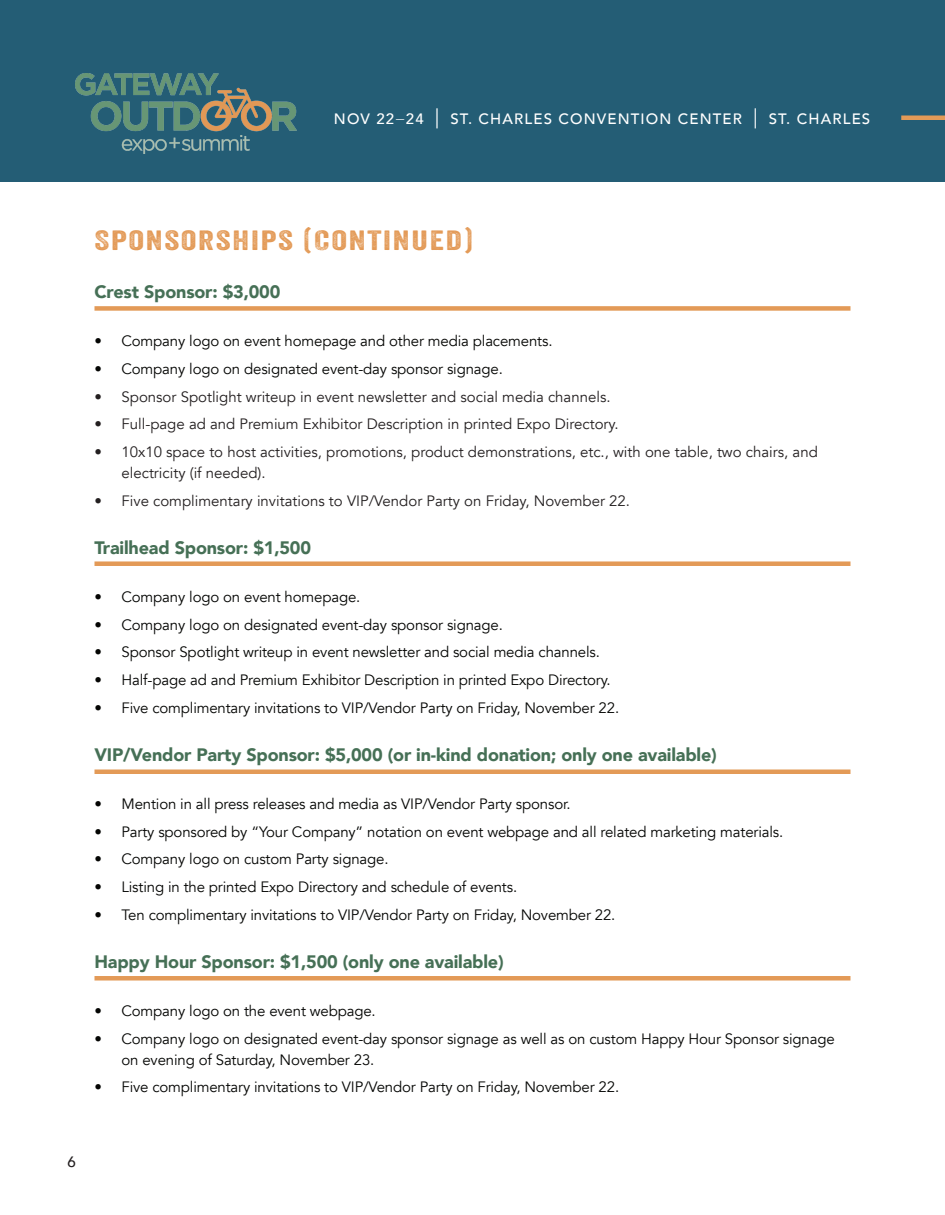
<style>
.page{position:relative;width:945px;height:1215px;background:#fff}
.page>*{position:absolute;margin:0;border:0;box-sizing:border-box;transform-origin:0 0}
.t1{font:27px "Veneer Two";letter-spacing:.05em;color:#e39a57;scale:1.33 1}
.t2{font:900 18px "Avenir";letter-spacing:-.01em;color:#467056}
.t3{font:15px/21px "Avenir";letter-spacing:-.01em;color:#040503}
.t4{font:15px/21px "Avenir";color:#231f20}
.t5{font:500 15px "Avenir";letter-spacing:.075em;color:#fff}
.t6{font:500 15px "Avenir";color:#231f20}
.s1{font-size:26.25px}
.s2{font-family:"Palmer";font-weight:400}
</style>
<div class="page">
<div style="left:0;top:0;width:945px;height:181px;background:#245d75"></div>
<img style="left:76px;top:73px;width:221px;height:80px">
<hr style="left:901px;top:116px;width:44px;height:4px;background:#e39a57">
<div style="left:94px;top:306px;width:756px;height:5px;background:#e39a57"></div>
<div style="left:94px;top:561px;width:756px;height:5px;background:#e39a57"></div>
<div style="left:94px;top:976px;width:756px;height:5px;background:#e39a57"></div>
<hr style="left:94px;top:770px;width:756px;height:4px;background:#e39a57">
<p class="t5" style="left:334px;top:106px;width:450px">MARCH 31-APRIL 1 <span class="s1">|</span> TOWER GROVE PARK <span class="s1">|</span> ST. LOUIS</p>
<p class="t5" style="left:334px;top:106px;width:538px">NOV 22<span class="s2">–</span>24 <span class="s1">|</span> ST. CHARLES CONVENTION CENTER <span class="s1">|</span> ST. CHARLES</p>
<p class="t1" style="left:94px;top:224px;width:286px">SPONSORSHIPS (CONTINUED)</p>
<p class="t2" style="left:94px;top:276px;width:187px">Crest Sponsor: $3,000</p>
<p class="t3" style="left:94px;top:331px;width:460px">• Company logo on event homepage and other media placements.</p>
<p class="t3" style="left:94px;top:358px;width:410px">• Company logo on designated event-day sponsor signage.</p>
<p class="t4" style="left:94px;top:386px;width:518px">• Sponsor Spotlight writeup in event newsletter and social media channels.</p>
<p class="t4" style="left:94px;top:414px;width:526px">• Full-page ad and Premium Exhibitor Description in printed Expo Directory.</p>
<p class="t4" style="left:122px;top:442px;width:698px;text-indent:-27px">• 10x10 space to host activities, promotions, product demonstrations, etc., with one table, two chairs, and electricity (if needed).</p>
<p class="t4" style="left:94px;top:490px;width:537px">• Five complimentary invitations to VIP/Vendor Party on Friday, November 22.</p>
<p class="t2" style="left:94px;top:532px;width:218px">Trailhead Sponsor: $1,500</p>
<p class="t3" style="left:94px;top:586px;width:267px">• Company logo on event homepage.</p>
<p class="t3" style="left:94px;top:614px;width:410px">• Company logo on designated event-day sponsor signage.</p>
<p class="t3" style="left:94px;top:642px;width:507px">• Sponsor Spotlight writeup in event newsletter and social media channels.</p>
<p class="t3" style="left:94px;top:670px;width:518px">• Half-page ad and Premium Exhibitor Description in printed Expo Directory.</p>
<p class="t3" style="left:94px;top:697px;width:526px">• Five complimentary invitations to VIP/Vendor Party on Friday, November 22.</p>
<p class="t2" style="left:94px;top:739px;width:624px">VIP/Vendor Party Sponsor: $5,000 (or in-kind donation; only one available)</p>
<p class="t3" style="left:94px;top:793px;width:478px">• Mention in all press releases and media as VIP/Vendor Party sponsor.</p>
<p class="t3" style="left:94px;top:821px;width:690px">• Party sponsored by “Your Company” notation on event webpage and all related marketing materials.</p>
<p class="t3" style="left:94px;top:849px;width:296px">• Company logo on custom Party signage.</p>
<p class="t3" style="left:94px;top:877px;width:424px">• Listing in the printed Expo Directory and schedule of events.</p>
<p class="t3" style="left:94px;top:904px;width:522px">• Ten complimentary invitations to VIP/Vendor Party on Friday, November 22.</p>
<p class="t2" style="left:94px;top:946px;width:411px">Happy Hour Sponsor: $1,500 (only one available)</p>
<p class="t3" style="left:94px;top:1000px;width:283px">• Company logo on the event webpage.</p>
<p class="t3" style="left:122px;top:1028px;width:715px;text-indent:-27px">• Company logo on designated event-day sponsor signage as well as on custom Happy Hour Sponsor signage on evening of Saturday, November 23.</p>
<p class="t3" style="left:94px;top:1077px;width:526px">• Five complimentary invitations to VIP/Vendor Party on Friday, November 22.</p>
<p class="t6" style="left:68px;top:1149px;width:10px">6</p>
</div>
